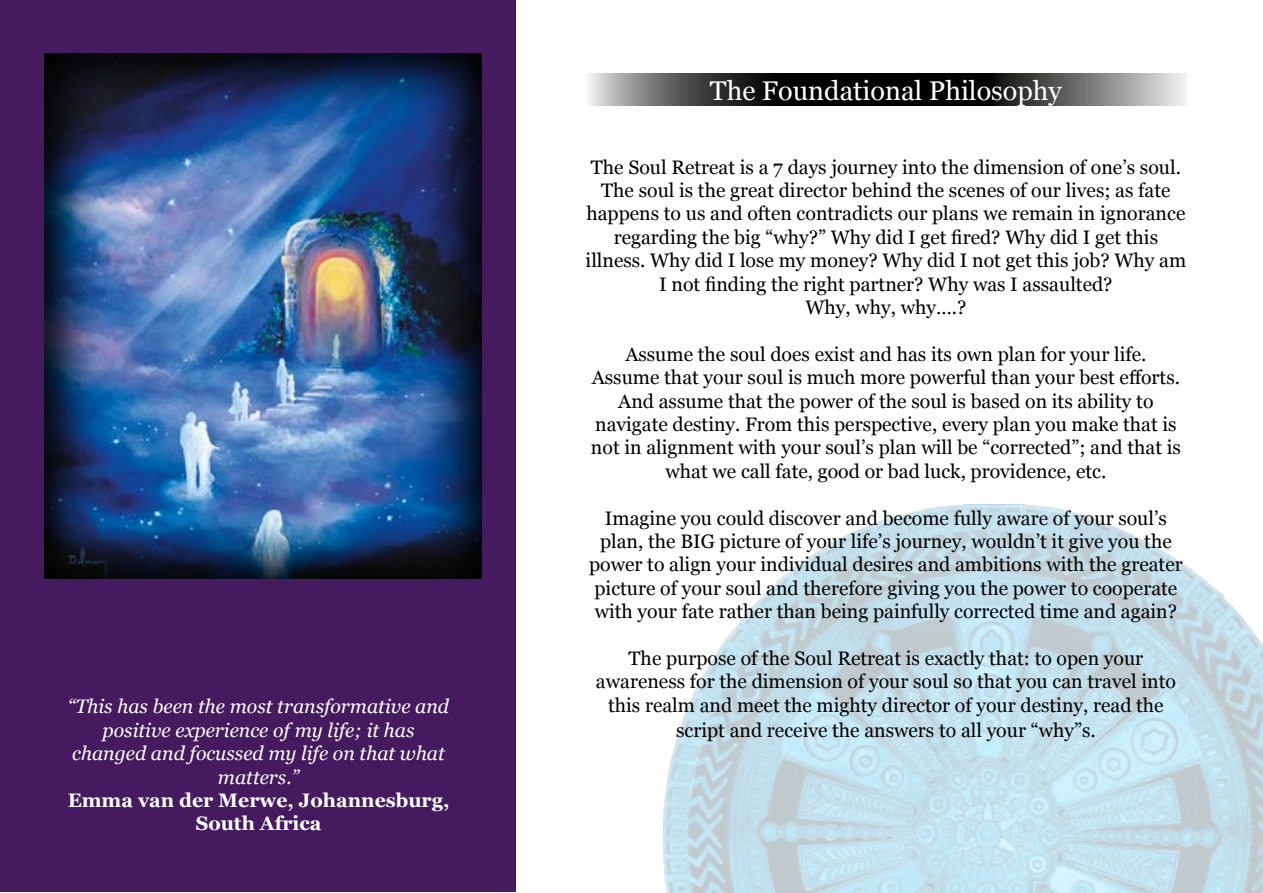
<style>
.page{position:relative;width:1263px;height:893px;background:#fff}
.page>*{position:absolute;margin:0;border:0;box-sizing:border-box;transform-origin:0 0}
.t1{font:27px "Georgia";color:#fff}
.t2{font:19.5px/23.4px "Georgia";color:#000;text-align:center}
.t3{font:italic 19.5px/23.4px "Georgia";color:#fff;text-align:center}
.t4{font:700 19.5px/23.4px "Georgia";color:#fff;text-align:center}
</style>
<div class="page">
<div style="left:0;top:1px;width:515px;height:891px;background:#451a5e"></div>
<img style="left:663px;top:504px;width:600px;height:389px">
<svg style="left:588px;top:73px;width:597px;height:33px;background:#464646"></svg>
<img style="left:44px;top:53px;width:438px;height:525px">
<p class="t3" style="left:68px;top:695px;width:383px">“This has been the most transformative and positive experience of my life; it has changed and focussed my life on that what matters.”</p>
<p class="t4" style="left:68px;top:789px;width:383px">Emma van der Merwe, Johannesburg,<br>South Africa</p>
<h1 class="t1" style="left:710px;top:74px;width:353px">The Foundational Philosophy</h1>
<p class="t2" style="left:586px;top:156px;width:602px">The Soul Retreat is a 7 days journey into the dimension of one’s soul.<br>The soul is the great director behind the scenes of our lives; as fate happens to us and often contradicts our plans we remain in ignorance regarding the big “why?” Why did I get fired? Why did I get this illness. Why did I lose my money? Why did I not get this job? Why am I not finding the right partner? Why was I assaulted?<br>Why, why, why….?</p>
<p class="t2" style="left:591px;top:343px;width:591px">Assume the soul does exist and has its own plan for your life.<br>Assume that your soul is much more powerful than your best efforts.<br>And assume that the power of the soul is based on its ability to navigate destiny. From this perspective, every plan you make that is not in alignment with your soul’s plan will be “corrected”; and that is what we call fate, good or bad luck, providence, etc.</p>
<p class="t2" style="left:589px;top:507px;width:595px">Imagine you could discover and become fully aware of your soul’s plan, the BIG picture of your life’s journey, wouldn’t it give you the power to align your individual desires and ambitions with the greater picture of your soul and therefore giving you the power to cooperate with your fate rather than being painfully corrected time and again?</p>
<p class="t2" style="left:596px;top:647px;width:581px">The purpose of the Soul Retreat is exactly that: to open your awareness for the dimension of your soul so that you can travel into this realm and meet the mighty director of your destiny, read the</p>
<p class="t2" style="left:676px;top:719px;width:421px">script and receive the answers to all your “why”s.</p>
</div>
